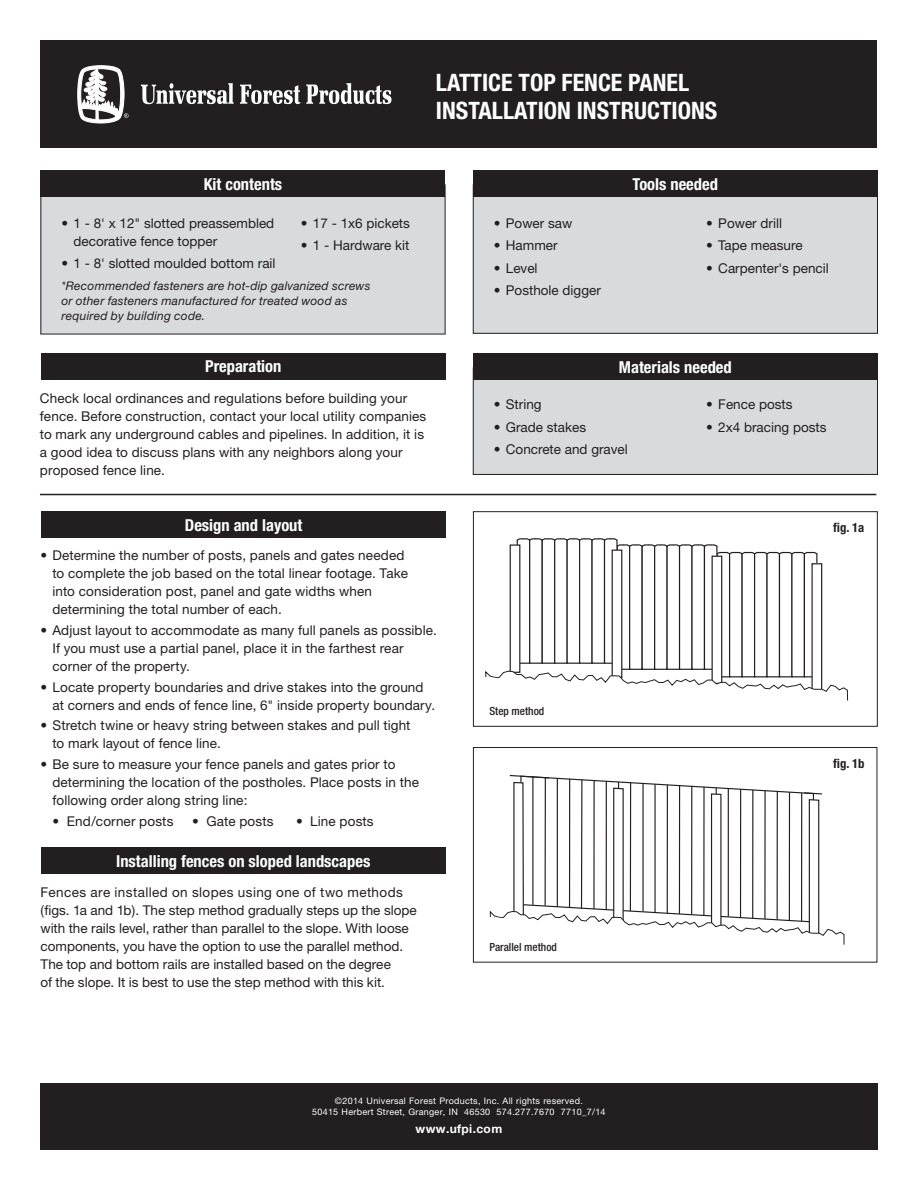
<style>
.page{position:relative;width:918px;height:1188px;background:#fff}
.page>*{position:absolute;margin:0;border:0;box-sizing:border-box;transform-origin:0 0}
.t1{font:700 condensed 24px/28.8px "Helvetica Neue";color:#fff}
.t2{font:700 condensed 16.5px "Helvetica Neue";color:#fff}
.t3{font:13.5px/18px "Helvetica Neue";letter-spacing:.005em;color:#231f20}
.t4{font:700 condensed 12.75px "Helvetica Neue";color:#231f20}
.t5{font:italic 12px/15px "Helvetica Neue";letter-spacing:.02em;color:#231f20}
.t6{font:700 12px "Helvetica Neue";letter-spacing:.03em;color:#fff}
.t7{font:500 condensed 11.25px "Helvetica Neue";color:#231f20}
.t8{font:9px/10.5px "Helvetica Neue";letter-spacing:.03em;color:#fff;text-align:center}
</style>
<div class="page">
<div style="left:40px;top:40px;width:837px;height:108px;background:#231f20"></div>
<div style="left:41px;top:185px;width:404px;height:149px;background:#d9dadc"></div>
<div style="left:40px;top:170px;width:406px;height:27px;background:#231f20"></div>
<div style="left:41px;top:353px;width:405px;height:27px;background:#231f20"></div>
<div style="left:41px;top:511px;width:405px;height:27px;background:#231f20"></div>
<div style="left:41px;top:1083px;width:837px;height:67px;background:#231f20"></div>
<svg style="left:141px;top:83px;width:93px;height:21px"></svg>
<svg style="left:240px;top:85px;width:60px;height:19px"></svg>
<svg style="left:306px;top:83px;width:85px;height:21px"></svg>
<svg style="left:78px;top:66px;width:51px;height:57px"></svg>
<div style="left:41px;top:848px;width:405px;height:26px;background:#231f20"></div>
<div style="left:473px;top:185px;width:405px;height:148px;background:#d9dadc"></div>
<div style="left:473px;top:184px;width:405px;height:150px;border:1px solid #231f20"></div>
<div style="left:473px;top:170px;width:405px;height:27px;background:#231f20"></div>
<svg style="left:485px;top:538px;width:364px;height:163px"></svg>
<div style="left:473px;top:511px;width:405px;height:216px;border:1px solid #231f20"></div>
<svg style="left:489px;top:775px;width:356px;height:170px"></svg>
<div style="left:473px;top:747px;width:404px;height:216px;border:1px solid #231f20"></div>
<hr style="left:40px;top:494px;width:836px;height:1px;background:#231f20">
<div style="left:473px;top:368px;width:405px;height:106px;background:#d9dadc"></div>
<div style="left:473px;top:367px;width:405px;height:108px;border:1px solid #231f20"></div>
<div style="left:473px;top:353px;width:405px;height:27px;background:#231f20"></div>
<h1 class="t1" style="left:436px;top:67px;width:283px">LATTICE TOP FENCE PANEL<br>INSTALLATION INSTRUCTIONS</h1>
<p class="t2" style="left:204px;top:174px;width:80px">Kit contents</p>
<p class="t3" style="left:74px;top:214px;width:202px;text-indent:-12px">• 1 - 8' x 12" slotted preassembled decorative fence topper</p>
<p class="t3" style="left:62px;top:254px;width:216px">• 1 - 8' slotted moulded bottom rail</p>
<p class="t3" style="left:301px;top:214px;width:111px">• 17 - 1x6 pickets</p>
<p class="t3" style="left:301px;top:236px;width:110px">• 1 - Hardware kit</p>
<p class="t5" style="left:62px;top:278px;width:311px">*Recommended fasteners are hot-dip galvanized screws or other fasteners manufactured for treated wood as required by building code.</p>
<p class="t2" style="left:205px;top:356px;width:78px">Preparation</p>
<p class="t3" style="left:40px;top:389px;width:388px">Check local ordinances and regulations before building your fence. Before construction, contact your local utility companies to mark any underground cables and pipelines. In addition, it is a good idea to discuss plans with any neighbors along your proposed fence line.</p>
<p class="t2" style="left:185px;top:515px;width:119px">Design and layout</p>
<p class="t3" style="left:494px;top:214px;width:80px">• Power saw</p>
<p class="t3" style="left:494px;top:236px;width:65px">• Hammer</p>
<p class="t3" style="left:494px;top:259px;width:45px">• Level</p>
<p class="t3" style="left:494px;top:281px;width:109px">• Posthole digger</p>
<p class="t2" style="left:633px;top:174px;width:87px">Tools needed</p>
<p class="t3" style="left:706px;top:214px;width:77px">• Power drill</p>
<p class="t3" style="left:706px;top:236px;width:98px">• Tape measure</p>
<p class="t3" style="left:706px;top:259px;width:124px">• Carpenter's pencil</p>
<p class="t2" style="left:619px;top:357px;width:114px">Materials needed</p>
<p class="t3" style="left:494px;top:395px;width:49px">• String</p>
<p class="t3" style="left:494px;top:418px;width:94px">• Grade stakes</p>
<p class="t3" style="left:494px;top:440px;width:136px">• Concrete and gravel</p>
<p class="t3" style="left:706px;top:395px;width:88px">• Fence posts</p>
<p class="t3" style="left:706px;top:418px;width:122px">• 2x4 bracing posts</p>
<p class="t4" style="left:833px;top:520px;width:33px">fig. 1a</p>
<p class="t3" style="left:53px;top:546px;width:357px;text-indent:-12px">• Determine the number of posts, panels and gates needed to complete the job based on the total linear footage. Take into consideration post, panel and gate widths when determining the total number of each.</p>
<p class="t3" style="left:53px;top:621px;width:386px;text-indent:-12px">• Adjust layout to accommodate as many full panels as possible.<br>If you must use a partial panel, place it in the farthest rear corner of the property.</p>
<p class="t3" style="left:53px;top:678px;width:384px;text-indent:-12px">• Locate property boundaries and drive stakes into the ground at corners and ends of fence line, 6" inside property boundary.</p>
<p class="t3" style="left:53px;top:716px;width:360px;text-indent:-12px">• Stretch twine or heavy string between stakes and pull tight to mark layout of fence line.</p>
<p class="t3" style="left:53px;top:755px;width:368px;text-indent:-12px">• Be sure to measure your fence panels and gates prior to determining the location of the postholes. Place posts in the following order along string line:</p>
<p class="t3" style="left:53px;top:812px;width:122px">• End/corner posts</p>
<p class="t3" style="left:192px;top:812px;width:83px">• Gate posts</p>
<p class="t3" style="left:296px;top:812px;width:79px">• Line posts</p>
<p class="t2" style="left:116px;top:851px;width:256px">Installing fences on sloped landscapes</p>
<p class="t3" style="left:40px;top:883px;width:378px">Fences are installed on slopes using one of two methods (figs. 1a and 1b). The step method gradually steps up the slope with the rails level, rather than parallel to the slope. With loose components, you have the option to use the parallel method.<br>The top and bottom rails are installed based on the degree<br>of the slope. It is best to use the step method with this kit.</p>
<p class="t7" style="left:489px;top:705px;width:56px">Step method</p>
<p class="t7" style="left:489px;top:941px;width:69px">Parallel method</p>
<p class="t8" style="left:312px;top:1096px;width:295px">©2014 Universal Forest Products, Inc. All rights reserved.<br>50415 Herbert Street, Granger, IN 46530 574.277.7670 7710_7/14</p>
<p class="t6" style="left:416px;top:1121px;width:88px">www.ufpi.com</p>
<p class="t4" style="left:833px;top:755px;width:33px">fig. 1b</p>
</div>
